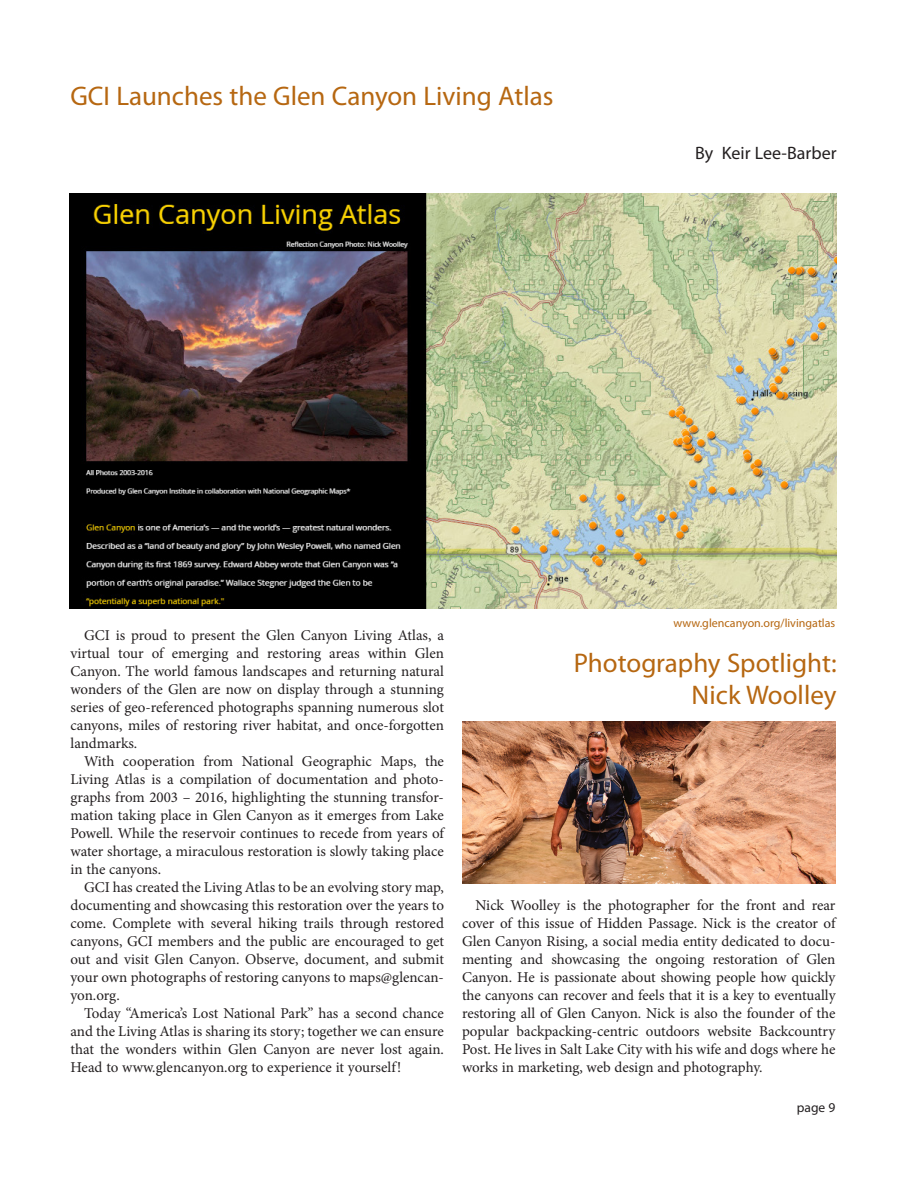
<style>
.page{position:relative;width:918px;height:1188px;background:#fff}
.page>*{position:absolute;margin:0;border:0;box-sizing:border-box;transform-origin:0 0}
.t1{font:27px/32.4px "Myriad Pro";color:#b66711;text-align:right}
.t2{font:18px "Myriad Pro";color:#231f20}
.GCI_headline{font:15px/18px "Minion Pro";letter-spacing:-.005em;color:#231f20;text-align:justify}
.t3{font:13.5px "Myriad Pro";color:#231f20}
.t4{font:12px "Myriad Pro";color:#b66711}
</style>
<div class="page">
<img style="left:69px;top:194px;width:768px;height:415px">
<img style="left:462px;top:721px;width:374px;height:162px">
<p class="t1" style="left:70px;top:79px;width:485px">GCI Launches the Glen Canyon Living Atlas</p>
<p class="t2" style="left:695px;top:141px;width:143px">By Keir Lee-Barber</p>
<p class="GCI_headline" style="left:70px;top:626px;width:375px;text-indent:14px">GCI is proud to present the Glen Canyon Living Atlas, a virtual tour of emerging and restoring areas within Glen Canyon. The world famous landscapes and returning natural wonders of the Glen are now on display through a stunning series of geo-referenced photographs spanning numerous slot canyons, miles of restoring river habitat, and once-forgotten landmarks.</p>
<p class="GCI_headline" style="left:70px;top:752px;width:375px;text-indent:14px">With cooperation from National Geographic Maps, the Living Atlas is a compilation of documentation and photo&shy;graphs from 2003 – 2016, highlighting the stunning transfor&shy;mation taking place in Glen Canyon as it emerges from Lake Powell. While the reservoir continues to recede from years of water shortage, a miraculous restoration is slowly taking place in the canyons.</p>
<p class="GCI_headline" style="left:70px;top:878px;width:375px;text-indent:14px">GCI has created the Living Atlas to be an evolving story map, documenting and showcasing this restoration over the years to come. Complete with several hiking trails through restored canyons, GCI members and the public are encouraged to get out and visit Glen Canyon. Observe, document, and submit your own photographs of restoring canyons to maps@glencan&shy;yon.org.</p>
<p class="GCI_headline" style="left:70px;top:1004px;width:375px;text-indent:14px">Today “America’s Lost National Park” has a second chance and the Living Atlas is sharing its story; together we can ensure that the wonders within Glen Canyon are never lost again.<br>Head to www.glencanyon.org to experience it yourself!</p>
<p class="t4" style="left:674px;top:616px;width:163px">www.glencanyon.org/livingatlas</p>
<p class="t1" style="left:574px;top:646px;width:264px">Photography Spotlight:<br>Nick Woolley</p>
<p class="GCI_headline" style="left:462px;top:896px;width:375px;text-indent:14px">Nick Woolley is the photographer for the front and rear cover of this issue of Hidden Passage. Nick is the creator of Glen Canyon Rising, a social media entity dedicated to docu&shy;menting and showcasing the ongoing restoration of Glen Canyon. He is passionate about showing people how quickly the canyons can recover and feels that it is a key to eventually restoring all of Glen Canyon. Nick is also the founder of the popular backpacking-centric outdoors website Backcountry Post. He lives in Salt Lake City with his wife and dogs where he works in marketing, web design and photography.</p>
<p class="t3" style="left:797px;top:1099px;width:40px">page 9</p>
</div>
